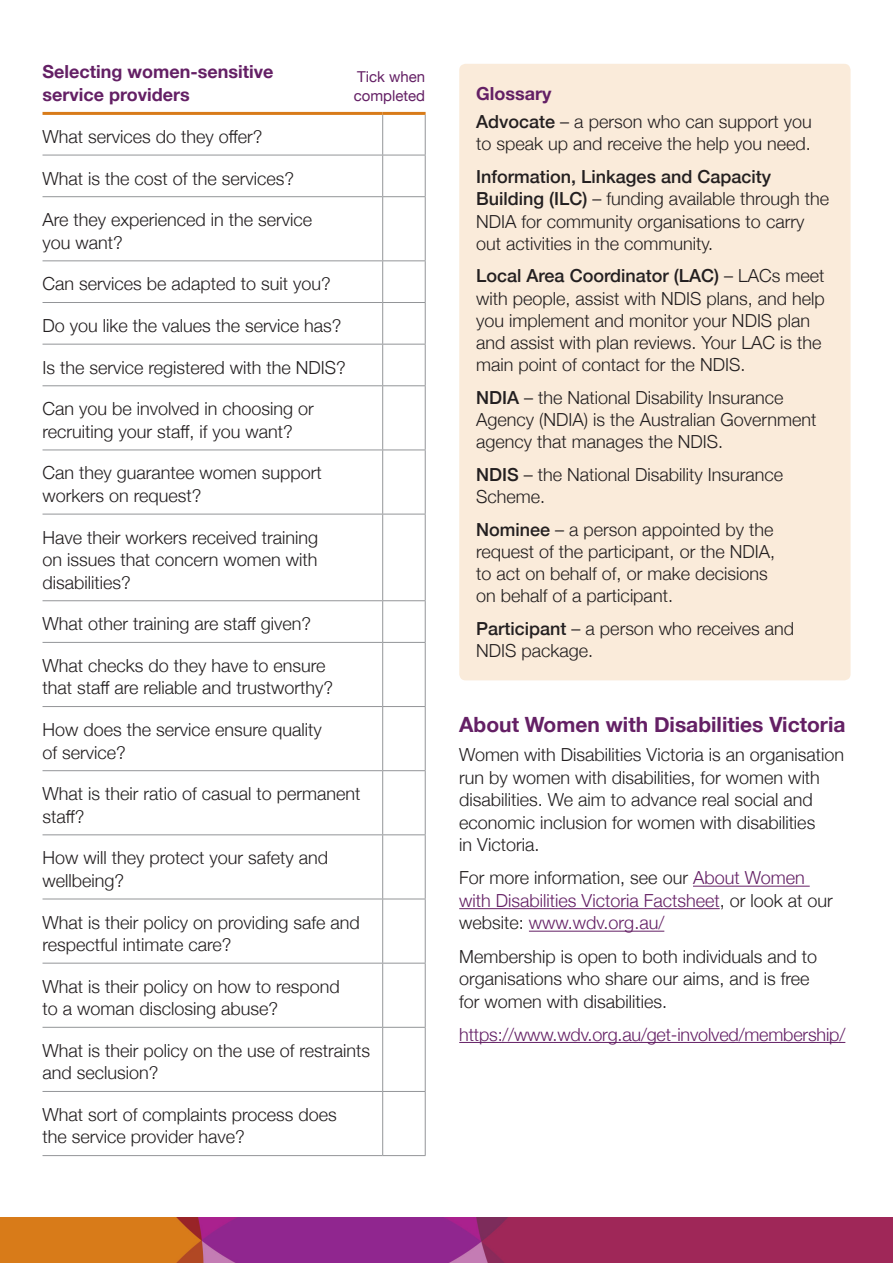
<style>
.page{position:relative;width:893px;height:1263px;background:#fff}
.page>*{position:absolute;margin:0;border:0;box-sizing:border-box;transform-origin:0 0}
.Subhead_A{font:700 21px "Helvetica Neue";color:#642065}
.Copy{font:300 18px/22.5px "Helvetica Neue";color:#231f20}
.Copy-2{font:300 18px/22.5px "Helvetica Neue";color:#642065}
.Subhead_B{font:700 18px/22.5px "Helvetica Neue";color:#642065}
.Copy-3{font:15px/19.5px "Helvetica Neue";color:#642065}
.s1{font-weight:500}
.s2{color:#231f20}
</style>
<div class="page">
<img style="left:0;top:1218px;width:893px;height:45px">
<hr style="left:693px;top:886px;width:117px;height:1px;background:#642065">
<hr style="left:459px;top:908px;width:261px;height:1px;background:#642065">
<hr style="left:529px;top:931px;width:135px;height:1px;background:#642065">
<hr style="left:459px;top:1042px;width:386px;height:1px;background:#642065">
<div style="left:459px;top:64px;width:391px;height:616px;background:#faebda;border-radius:6px"></div>
<hr style="left:43px;top:155px;width:339px;height:1px;background:#939598">
<hr style="left:43px;top:196px;width:339px;height:1px;background:#939598">
<hr style="left:43px;top:260px;width:339px;height:1px;background:#939598">
<hr style="left:43px;top:302px;width:339px;height:1px;background:#939598">
<hr style="left:43px;top:344px;width:339px;height:1px;background:#939598">
<hr style="left:43px;top:385px;width:339px;height:1px;background:#939598">
<hr style="left:43px;top:450px;width:339px;height:1px;background:#939598">
<hr style="left:43px;top:514px;width:339px;height:1px;background:#939598">
<hr style="left:43px;top:600px;width:339px;height:1px;background:#939598">
<hr style="left:43px;top:642px;width:339px;height:1px;background:#939598">
<hr style="left:43px;top:706px;width:339px;height:1px;background:#939598">
<hr style="left:43px;top:770px;width:339px;height:1px;background:#939598">
<hr style="left:43px;top:834px;width:339px;height:1px;background:#939598">
<hr style="left:43px;top:899px;width:339px;height:1px;background:#939598">
<hr style="left:43px;top:963px;width:339px;height:1px;background:#939598">
<hr style="left:43px;top:1027px;width:339px;height:1px;background:#939598">
<hr style="left:43px;top:1091px;width:339px;height:1px;background:#939598">
<hr style="left:43px;top:1155px;width:339px;height:1px;background:#939598">
<hr style="left:382px;top:115px;width:1px;height:40px;background:#939598">
<hr style="left:425px;top:115px;width:1px;height:40px;background:#939598">
<hr style="left:382px;top:155px;width:44px;height:1px;background:#939598">
<hr style="left:382px;top:155px;width:1px;height:41px;background:#939598">
<hr style="left:425px;top:155px;width:1px;height:41px;background:#939598">
<hr style="left:382px;top:196px;width:44px;height:1px;background:#939598">
<hr style="left:382px;top:197px;width:1px;height:63px;background:#939598">
<hr style="left:425px;top:197px;width:1px;height:63px;background:#939598">
<hr style="left:382px;top:260px;width:44px;height:1px;background:#939598">
<hr style="left:382px;top:261px;width:1px;height:41px;background:#939598">
<hr style="left:425px;top:261px;width:1px;height:41px;background:#939598">
<hr style="left:382px;top:302px;width:44px;height:1px;background:#939598">
<hr style="left:382px;top:303px;width:1px;height:41px;background:#939598">
<hr style="left:425px;top:303px;width:1px;height:41px;background:#939598">
<hr style="left:382px;top:344px;width:44px;height:1px;background:#939598">
<hr style="left:382px;top:344px;width:1px;height:41px;background:#939598">
<hr style="left:425px;top:344px;width:1px;height:41px;background:#939598">
<hr style="left:382px;top:385px;width:44px;height:1px;background:#939598">
<hr style="left:382px;top:386px;width:1px;height:64px;background:#939598">
<hr style="left:425px;top:386px;width:1px;height:64px;background:#939598">
<hr style="left:382px;top:450px;width:44px;height:1px;background:#939598">
<hr style="left:382px;top:450px;width:1px;height:64px;background:#939598">
<hr style="left:425px;top:450px;width:1px;height:64px;background:#939598">
<hr style="left:382px;top:514px;width:44px;height:1px;background:#939598">
<hr style="left:382px;top:514px;width:1px;height:86px;background:#939598">
<hr style="left:425px;top:514px;width:1px;height:86px;background:#939598">
<hr style="left:382px;top:600px;width:44px;height:1px;background:#939598">
<hr style="left:382px;top:601px;width:1px;height:41px;background:#939598">
<hr style="left:425px;top:601px;width:1px;height:41px;background:#939598">
<hr style="left:382px;top:642px;width:44px;height:1px;background:#939598">
<hr style="left:382px;top:643px;width:1px;height:63px;background:#939598">
<hr style="left:425px;top:643px;width:1px;height:63px;background:#939598">
<hr style="left:382px;top:706px;width:44px;height:1px;background:#939598">
<hr style="left:382px;top:707px;width:1px;height:63px;background:#939598">
<hr style="left:425px;top:707px;width:1px;height:63px;background:#939598">
<hr style="left:382px;top:770px;width:44px;height:1px;background:#939598">
<hr style="left:382px;top:771px;width:1px;height:63px;background:#939598">
<hr style="left:425px;top:771px;width:1px;height:63px;background:#939598">
<hr style="left:382px;top:834px;width:44px;height:1px;background:#939598">
<hr style="left:382px;top:835px;width:1px;height:64px;background:#939598">
<hr style="left:425px;top:835px;width:1px;height:64px;background:#939598">
<hr style="left:382px;top:899px;width:44px;height:1px;background:#939598">
<hr style="left:382px;top:899px;width:1px;height:64px;background:#939598">
<hr style="left:425px;top:899px;width:1px;height:64px;background:#939598">
<hr style="left:382px;top:963px;width:44px;height:1px;background:#939598">
<hr style="left:382px;top:963px;width:1px;height:64px;background:#939598">
<hr style="left:425px;top:963px;width:1px;height:64px;background:#939598">
<hr style="left:382px;top:1027px;width:44px;height:1px;background:#939598">
<hr style="left:382px;top:1028px;width:1px;height:63px;background:#939598">
<hr style="left:425px;top:1028px;width:1px;height:63px;background:#939598">
<hr style="left:382px;top:1091px;width:44px;height:1px;background:#939598">
<hr style="left:382px;top:1092px;width:1px;height:63px;background:#939598">
<hr style="left:425px;top:1092px;width:1px;height:63px;background:#939598">
<hr style="left:382px;top:1155px;width:44px;height:1px;background:#939598">
<hr style="left:43px;top:112px;width:340px;height:3px;background:#d87b19">
<hr style="left:383px;top:112px;width:43px;height:3px;background:#d87b19">
<p class="Subhead_B" style="left:43px;top:61px;width:232px">Selecting women-sensitive service providers</p>
<p class="Copy" style="left:43px;top:124px;width:222px">What services do they offer?</p>
<p class="Copy" style="left:43px;top:166px;width:253px">What is the cost of the services?</p>
<p class="Copy" style="left:43px;top:207px;width:271px">Are they experienced in the service you want?</p>
<p class="Copy" style="left:43px;top:271px;width:290px">Can services be adapted to suit you?</p>
<p class="Copy" style="left:43px;top:313px;width:301px">Do you like the values the service has?</p>
<p class="Copy" style="left:43px;top:355px;width:305px">Is the service registered with the NDIS?</p>
<p class="Copy" style="left:43px;top:396px;width:273px">Can you be involved in choosing or recruiting your staff, if you want?</p>
<p class="Copy" style="left:43px;top:460px;width:281px">Can they guarantee women support workers on request?</p>
<p class="Copy" style="left:43px;top:525px;width:277px;text-align:justify">Have their workers received training on issues that concern women with disabilities?</p>
<p class="Copy" style="left:43px;top:611px;width:270px">What other training are staff given?</p>
<p class="Copy" style="left:43px;top:653px;width:292px">What checks do they have to ensure that staff are reliable and trustworthy?</p>
<p class="Copy" style="left:43px;top:717px;width:281px">How does the service ensure quality of service?</p>
<p class="Copy" style="left:43px;top:781px;width:320px">What is their ratio of casual to permanent staff?</p>
<p class="Copy" style="left:43px;top:845px;width:287px">How will they protect your safety and wellbeing?</p>
<p class="Copy" style="left:43px;top:909px;width:319px">What is their policy on providing safe and respectful intimate care?</p>
<p class="Copy" style="left:43px;top:974px;width:299px">What is their policy on how to respond to a woman disclosing abuse?</p>
<p class="Copy" style="left:43px;top:1038px;width:329px">What is their policy on the use of restraints and seclusion?</p>
<p class="Copy" style="left:43px;top:1102px;width:296px">What sort of complaints process does the service provider have?</p>
<p class="Copy-3" style="left:354px;top:68px;width:73px">Tick when completed</p>
<p class="Subhead_B" style="left:476px;top:83px;width:77px">Glossary</p>
<p class="Copy" style="left:476px;top:110px;width:337px"><span class="s1">Advocate</span> – a person who can support you to speak up and receive the help you need.</p>
<p class="Copy" style="left:476px;top:164px;width:354px"><span class="s1">Information, Linkages and Capacity Building (ILC)</span> – funding available through the NDIA for community organisations to carry out activities in the community.</p>
<p class="Copy" style="left:476px;top:264px;width:350px"><span class="s1">Local Area Coordinator (LAC)</span> – LACs meet with people, assist with NDIS plans, and help you implement and monitor your NDIS plan and assist with plan reviews. Your LAC is the main point of contact for the NDIS.</p>
<p class="Copy" style="left:476px;top:385px;width:342px"><span class="s1">NDIA</span> – the National Disability Insurance<br>Agency (NDIA) is the Australian Government agency that manages the NDIS.</p>
<p class="Copy" style="left:476px;top:462px;width:309px"><span class="s1">NDIS</span> – the National Disability Insurance<br>Scheme.</p>
<p class="Copy" style="left:476px;top:517px;width:300px"><span class="s1">Nominee</span> – a person appointed by the request of the participant, or the NDIA, to act on behalf of, or make decisions on behalf of a participant.</p>
<p class="Copy" style="left:476px;top:616px;width:319px"><span class="s1">Participant</span> – a person who receives and<br>NDIS package.</p>
<p class="Subhead_A" style="left:459px;top:708px;width:388px">About Women with Disabilities Victoria</p>
<p class="Copy" style="left:459px;top:742px;width:386px">Women with Disabilities Victoria is an organisation run by women with disabilities, for women with disabilities. We aim to advance real social and economic inclusion for women with disabilities<br>in Victoria.</p>
<p class="Copy-2" style="left:459px;top:865px;width:375px"><span class="s2">For more information, see our</span> About Women with Disabilities Victoria Factsheet<span class="s2">, or look at our website:</span> www.wdv.org.au/</p>
<p class="Copy" style="left:459px;top:943px;width:359px">Membership is open to both individuals and to organisations who share our aims, and is free for women with disabilities.</p>
<p class="Copy-2" style="left:459px;top:1022px;width:388px">https://www.wdv.org.au/get-involved/membership/</p>
</div>
